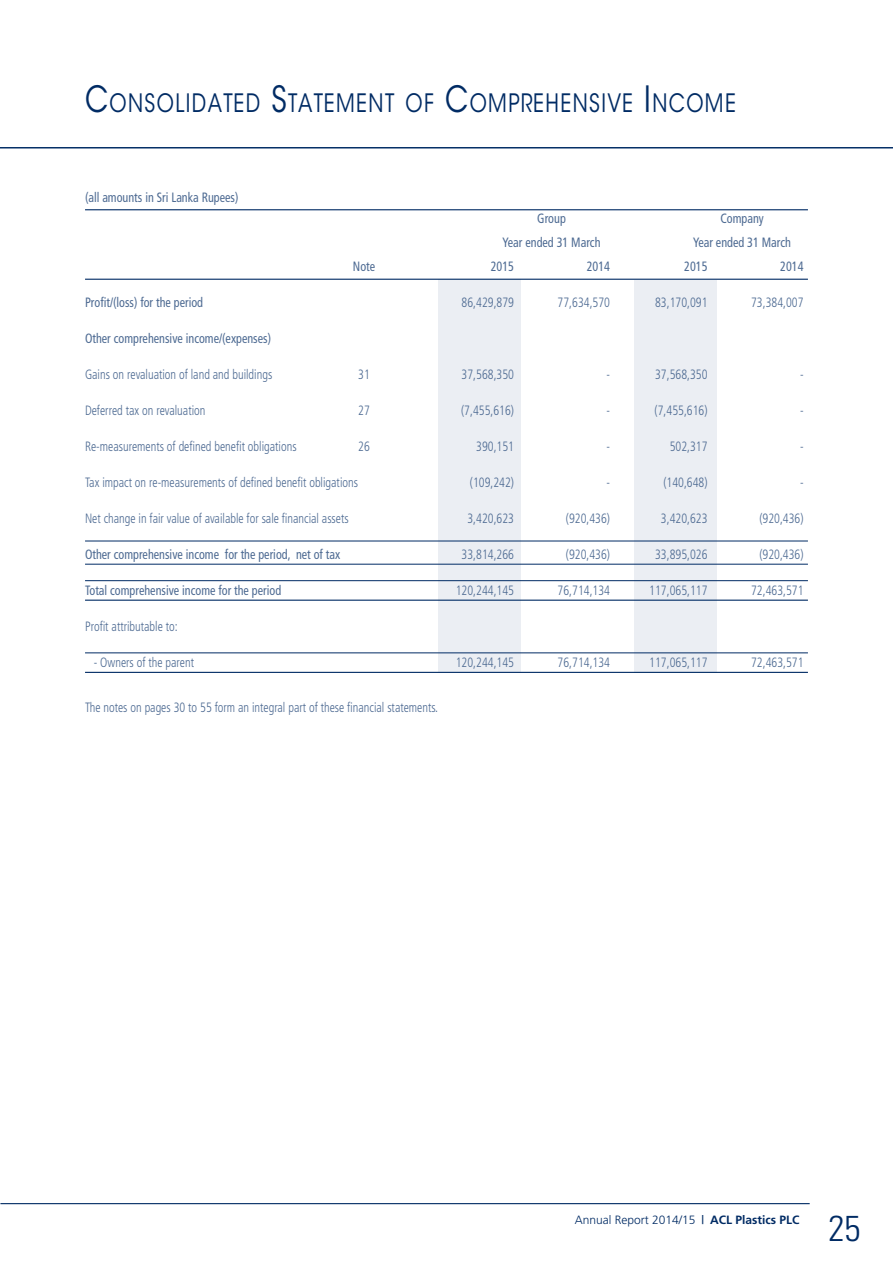
<style>
.page{position:relative;width:893px;height:1263px;background:#fff}
.page>*{position:absolute;margin:0;border:0;box-sizing:border-box;transform-origin:0 0}
.t1{font:300 condensed 36px "Univers";color:#002b64}
.t2{font:25.2px "ITC Avant Garde Std";letter-spacing:.07em;color:#002b64;scale:.8 1}
.t3{font:300 condensed 13.5px "Frutiger";color:#4d6a92;scale:.9 1}
.t4{font:condensed 13.5px "Frutiger";color:#4d6a92;scale:.9 1}
.t5{font:300 12px "Frutiger";color:#002b64}
.s1{font-size:36px}
.s2{font-weight:400}
.s3{font-weight:700}
</style>
<div class="page">
<hr style="left:0;top:1203px;width:810px;height:1px;background:#002b64">
<hr style="left:0;top:147px;width:893px;height:1px;background:#002b64">
<div style="left:439px;top:280px;width:82px;height:392px;background:#ebeef3"></div>
<div style="left:635px;top:280px;width:82px;height:392px;background:#ebeef3"></div>
<hr style="left:85px;top:279px;width:723px;height:1px;background:#002b64">
<hr style="left:85px;top:209px;width:723px;height:1px;background:#002b64">
<hr style="left:85px;top:541px;width:723px;height:1px;background:#002b64">
<hr style="left:85px;top:564px;width:723px;height:1px;background:#002b64">
<hr style="left:85px;top:600px;width:723px;height:1px;background:#002b64">
<hr style="left:85px;top:672px;width:723px;height:1px;background:#002b64">
<hr style="left:85px;top:580px;width:723px;height:1px;background:#002b64">
<hr style="left:85px;top:652px;width:723px;height:1px;background:#002b64">
<h2 class="t2" style="left:85px;top:87px;width:815px"><span class="s1">C</span>ONSOLIDATED <span class="s1">S</span>TATEMENT OF <span class="s1">C</span>OMPREHENSIVE <span class="s1">I</span> NCOME</h2>
<p class="t4" style="left:85px;top:189px;width:172px">(all amounts in Sri Lanka Rupees)</p>
<p class="t4" style="left:537px;top:210px;width:33px">Group</p>
<p class="t4" style="left:720px;top:210px;width:50px">Company</p>
<p class="t4" style="left:503px;top:234px;width:110px">Year ended 31 March</p>
<p class="t4" style="left:693px;top:234px;width:110px">Year ended 31 March</p>
<p class="t4" style="left:353px;top:258px;width:26px">Note</p>
<p class="t4" style="left:491px;top:258px;width:27px">2015</p>
<p class="t4" style="left:587px;top:258px;width:27px">2014</p>
<p class="t4" style="left:684px;top:258px;width:27px">2015</p>
<p class="t4" style="left:780px;top:258px;width:27px">2014</p>
<p class="t4" style="left:85px;top:294px;width:133px">Profit/(loss) for the period</p>
<p class="t3" style="left:462px;top:294px;width:60px">86,429,879</p>
<p class="t3" style="left:558px;top:294px;width:60px">77,634,570</p>
<p class="t3" style="left:655px;top:294px;width:60px">83,170,091</p>
<p class="t3" style="left:751px;top:294px;width:60px">73,384,007</p>
<p class="t4" style="left:85px;top:330px;width:208px">Other comprehensive income/(expenses)</p>
<p class="t3" style="left:85px;top:366px;width:210px">Gains on revaluation of land and buildings</p>
<p class="t3" style="left:358px;top:366px;width:14px">31</p>
<p class="t3" style="left:462px;top:366px;width:60px">37,568,350</p>
<p class="t3" style="left:606px;top:366px;width:5px">-</p>
<p class="t3" style="left:655px;top:366px;width:60px">37,568,350</p>
<p class="t3" style="left:800px;top:366px;width:5px">-</p>
<p class="t3" style="left:85px;top:402px;width:135px">Deferred tax on revaluation</p>
<p class="t3" style="left:358px;top:402px;width:14px">27</p>
<p class="t3" style="left:461px;top:402px;width:60px">(7,455,616)</p>
<p class="t3" style="left:606px;top:402px;width:5px">-</p>
<p class="t3" style="left:655px;top:402px;width:60px">(7,455,616)</p>
<p class="t3" style="left:800px;top:402px;width:5px">-</p>
<p class="t3" style="left:85px;top:438px;width:237px">Re-measurements of defined benefit obligations</p>
<p class="t3" style="left:358px;top:438px;width:14px">26</p>
<p class="t3" style="left:476px;top:438px;width:44px">390,151</p>
<p class="t3" style="left:606px;top:438px;width:5px">-</p>
<p class="t3" style="left:670px;top:438px;width:44px">502,317</p>
<p class="t3" style="left:800px;top:438px;width:5px">-</p>
<p class="t3" style="left:85px;top:474px;width:305px">Tax impact on re-measurements of defined benefit obligations</p>
<p class="t3" style="left:470px;top:474px;width:51px">(109,242)</p>
<p class="t3" style="left:606px;top:474px;width:5px">-</p>
<p class="t3" style="left:663px;top:474px;width:51px">(140,648)</p>
<p class="t3" style="left:800px;top:474px;width:5px">-</p>
<p class="t3" style="left:85px;top:510px;width:294px">Net change in fair value of available for sale financial assets</p>
<p class="t3" style="left:467px;top:510px;width:53px">3,420,623</p>
<p class="t3" style="left:566px;top:510px;width:51px">(920,436)</p>
<p class="t3" style="left:661px;top:510px;width:53px">3,420,623</p>
<p class="t3" style="left:759px;top:510px;width:51px">(920,436)</p>
<p class="t4" style="left:85px;top:546px;width:285px">Other comprehensive income for the period, net of tax</p>
<p class="t3" style="left:462px;top:546px;width:60px">33,814,266</p>
<p class="t3" style="left:566px;top:546px;width:51px">(920,436)</p>
<p class="t3" style="left:655px;top:546px;width:60px">33,895,026</p>
<p class="t3" style="left:759px;top:546px;width:51px">(920,436)</p>
<p class="t4" style="left:85px;top:582px;width:219px">Total comprehensive income for the period</p>
<p class="t3" style="left:456px;top:582px;width:66px">120,244,145</p>
<p class="t3" style="left:558px;top:582px;width:60px">76,714,134</p>
<p class="t3" style="left:649px;top:582px;width:66px">117,065,117</p>
<p class="t3" style="left:751px;top:582px;width:60px">72,463,571</p>
<p class="t3" style="left:85px;top:618px;width:105px">Profit attributable to:</p>
<p class="t3" style="left:94px;top:654px;width:113px">- Owners of the parent</p>
<p class="t3" style="left:456px;top:654px;width:66px">120,244,145</p>
<p class="t3" style="left:558px;top:654px;width:60px">76,714,134</p>
<p class="t3" style="left:649px;top:654px;width:66px">117,065,117</p>
<p class="t3" style="left:751px;top:654px;width:60px">72,463,571</p>
<p class="t3" style="left:85px;top:699px;width:394px">The notes on pages 30 to 55 form an integral part of these financial statements.</p>
<p class="t5" style="left:575px;top:1213px;width:226px">Annual Report 2014/15 <span class="s2">|</span> <span class="s3">ACL Plastics PLC</span></p>
<h1 class="t1" style="left:828px;top:1207px;width:33px">25</h1>
</div>
